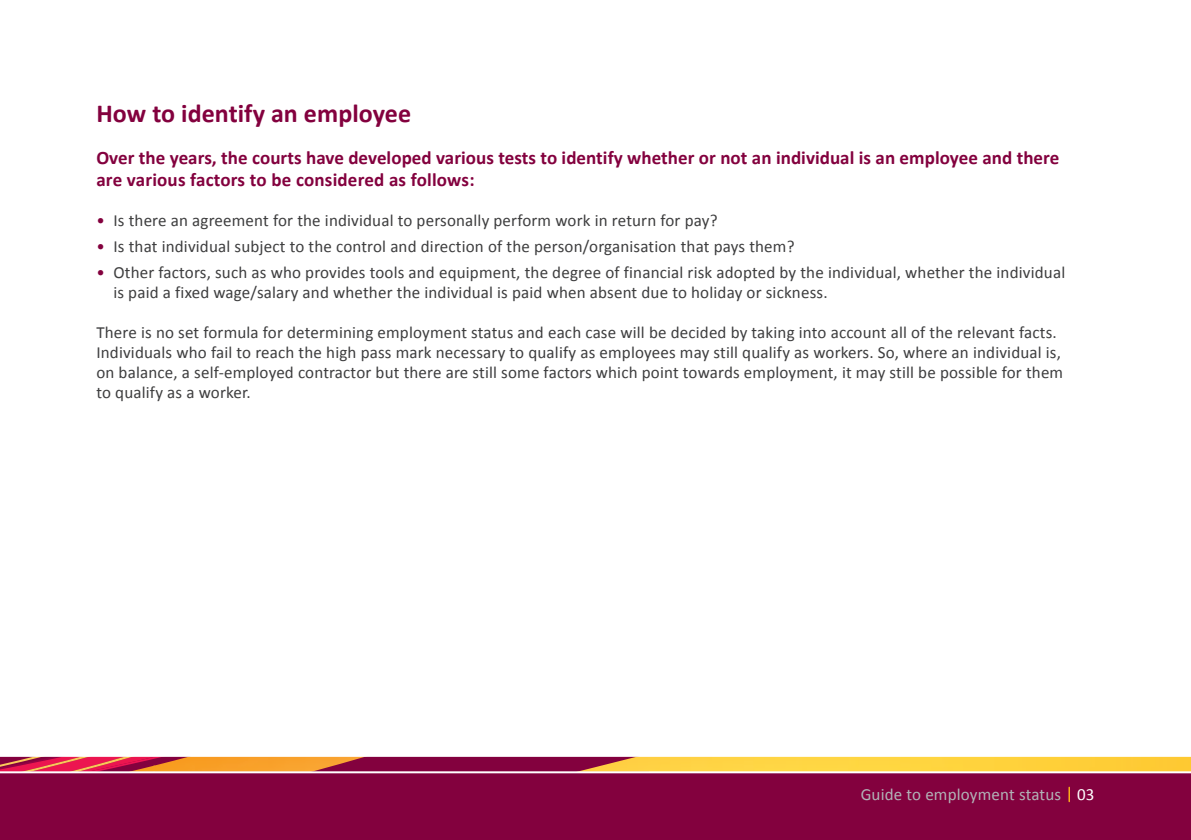
<style>
.page{position:relative;width:1191px;height:840px;background:#fff}
.page>*{position:absolute;margin:0;border:0;box-sizing:border-box;transform-origin:0 0}
.t1{font:700 26px "Calibri";letter-spacing:.005em;color:#83013e}
.t2{font:700 19px/22.2px "Calibri";letter-spacing:.005em;color:#83013e}
.t3{font:17px/20px "Calibri";letter-spacing:.01em;color:#3e3e3f}
.t4{font:17px "Calibri";letter-spacing:.01em;color:#b2b3b7}
.s1{color:#83013e}
.s2{color:#fff}
</style>
<div class="page">
<div style="left:0;top:763px;width:1191px;height:76px;background:#83013e"></div>
<img style="left:1036px;top:756px;width:155px;height:14px">
<svg style="left:0;top:756px;width:1036px;height:14px;background:#d78149"></svg>
<svg style="left:1068px;top:787px;width:2px;height:14px"></svg>
<hr style="left:0;top:770px;width:1191px;height:2px;background:#fff">
<p class="t1" style="left:96px;top:97px;width:316px">How to identify an employee</p>
<p class="t2" style="left:96px;top:145px;width:964px">Over the years, the courts have developed various tests to identify whether or not an individual is an employee and there are various factors to be considered as follows:</p>
<p class="t3" style="left:96px;top:210px;width:622px"><span class="s1">•</span> Is there an agreement for the individual to personally perform work in return for pay?</p>
<p class="t3" style="left:96px;top:235px;width:699px"><span class="s1">•</span> Is that individual subject to the control and direction of the person/organisation that pays them?</p>
<p class="t3" style="left:113px;top:261px;width:953px;text-indent:-17px"><span class="s1">•</span> Other factors, such as who provides tools and equipment, the degree of financial risk adopted by the individual, whether the individual is paid a fixed wage/salary and whether the individual is paid when absent due to holiday or sickness.</p>
<p class="t3" style="left:96px;top:321px;width:968px">There is no set formula for determining employment status and each case will be decided by taking into account all of the relevant facts.<br>Individuals who fail to reach the high pass mark necessary to qualify as employees may still qualify as workers. So, where an individual is, on balance, a self-employed contractor but there are still some factors which point towards employment, it may still be possible for them to qualify as a worker.</p>
<p class="t4" style="left:860px;top:782px;width:235px">Guide to employment status <span class="s2">03</span></p>
</div>
